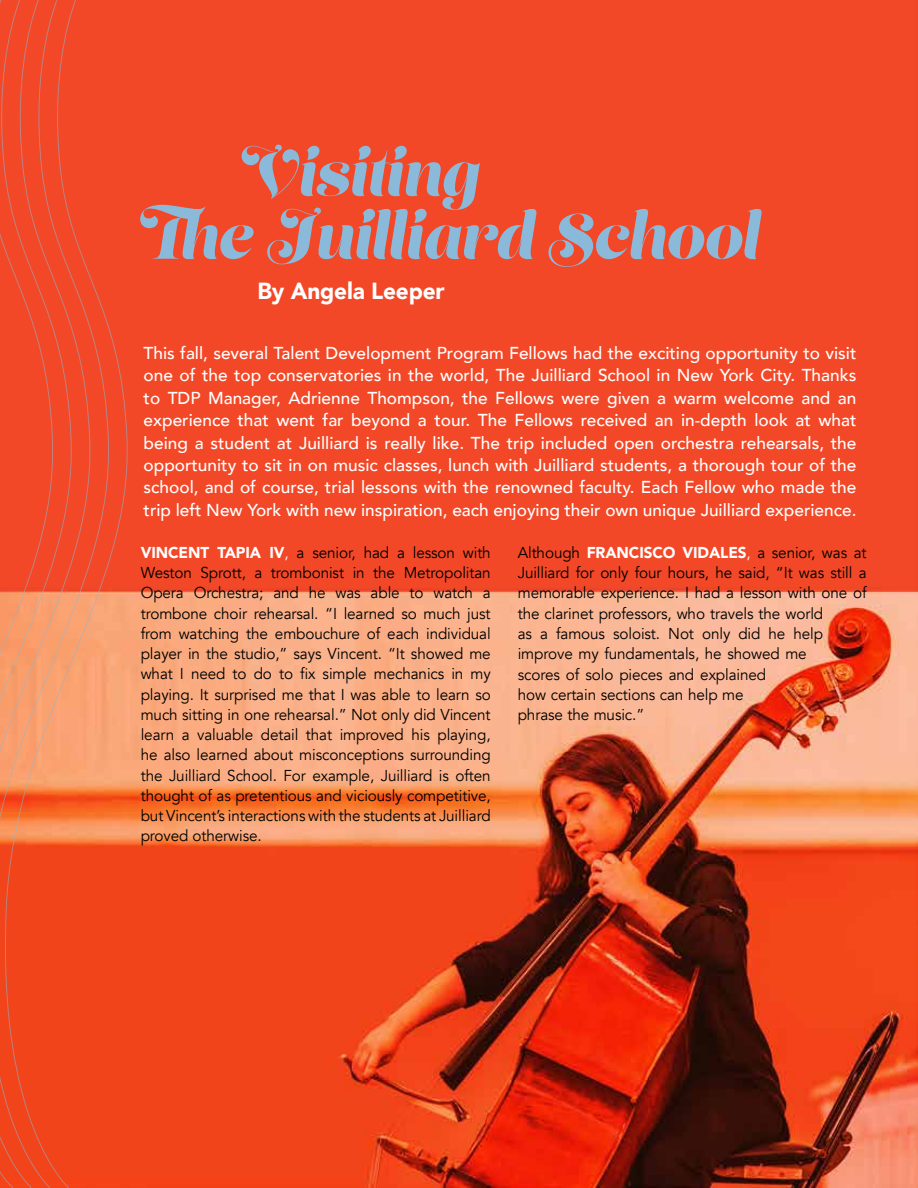
<style>
.page{position:relative;width:918px;height:1188px;background:#fff}
.page>*{position:absolute;margin:0;border:0;box-sizing:border-box;transform-origin:0 0}
.t1{font:63px/63px "Lust Script";color:#8bb9da}
.t2{font:900 23.25px "Avenir";letter-spacing:-.005em;color:#fff}
.t3{font:500 17.25px/22.5px "Avenir";color:#fff;text-align:justify}
.t4{font:15.75px/20.2px "Avenir";letter-spacing:-.005em;color:#000;text-align:justify}
.s1{font-weight:900;color:#fff}
.s2{color:#fff}
</style>
<div class="page">
<img style="left:129px;top:0;width:789px;height:1188px">
<svg style="left:0;top:0;width:129px;height:1188px;background:#f15932"></svg>
<h1 class="t1" style="left:140px;top:148px;width:620px;text-indent:101px">Visiting<br>The Juilliard School</h1>
<h2 class="t2" style="left:257px;top:271px;width:189px">By Angela Leeper</h2>
<p class="t3" style="left:144px;top:340px;width:714px">This fall, several Talent Development Program Fellows had the exciting opportunity to visit one of the top conservatories in the world, The Juilliard School in New York City. Thanks to TDP Manager, Adrienne Thompson, the Fellows were given a warm welcome and an experience that went far beyond a tour. The Fellows received an in-depth look at what being a student at Juilliard is really like. The trip included open orchestra rehearsals, the opportunity to sit in on music classes, lunch with Juilliard students, a thorough tour of the school, and of course, trial lessons with the renowned faculty. Each Fellow who made the trip left New York with new inspiration, each enjoying their own unique Juilliard experience.</p>
<p class="t4" style="left:141px;top:543px;width:352px"><span class="s1">VINCENT TAPIA IV</span><span class="s2">,</span> a senior, had a lesson with Weston Sprott, a trombonist in the Metropolitan Opera Orchestra; and he was able to watch a trombone choir rehearsal. “I learned so much just from watching the embouchure of each individual player in the studio,” says Vincent. “It showed me what I need to do to fix simple mechanics in my playing. It surprised me that I was able to learn so much sitting in one rehearsal.” Not only did Vincent learn a valuable detail that improved his playing, he also learned about misconceptions surrounding the Juilliard School. For example, Juilliard is often thought of as pretentious and viciously competitive, but Vincent’s interactions with the students at Juilliard proved otherwise.</p>
<p class="t4" style="left:518px;top:543px;width:350px;text-align:left">Although <span class="s1">FRANCISCO VIDALES</span><span class="s2">,</span> a senior, was at Juilliard for only four hours, he said, “It was still a memorable experience. I had a lesson with one of the clarinet professors, who travels the world<br>as a famous soloist. Not only did he help improve my fundamentals, he showed me<br>scores of solo pieces and explained<br>how certain sections can help me<br>phrase the music.”</p>
</div>
